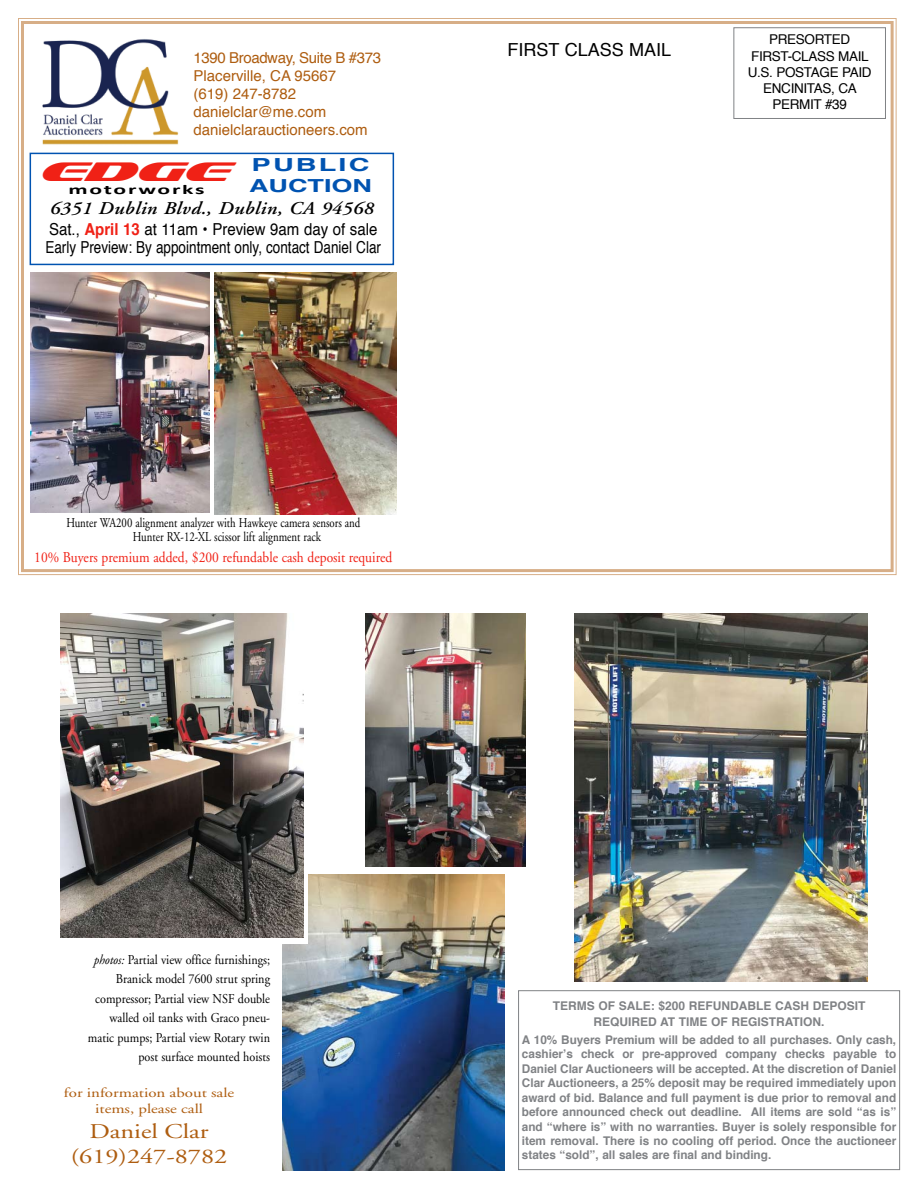
<style>
.page{position:relative;width:918px;height:1188px;background:#fff}
.page>*{position:absolute;margin:0;border:0;box-sizing:border-box;transform-origin:0 0}
.t1{font:italic 27px "Sofachrome Rg";color:#f02116;scale:1.5 1}
.t2{font:21px/25.2px "Adobe Garamond";color:#ae5d10;text-align:center;scale:1.25 1}
.t3{font:italic 600 18px "Adobe Garamond";letter-spacing:.025em;color:#000;scale:1.1 1}
.t4{font:18px "Helvetica";color:#000}
.t5{font:700 18px/21px "Helvetica";color:#0053b1;scale:1.6 1}
.t6{font:16.5px/18px "Helvetica";color:#000;scale:.91 1}
.t7{font:15px/18px "Helvetica";color:#ae5d10}
.t8{font:15px "Adobe Garamond";color:#f02116;scale:.9 1}
.t9{font:13.5px/19.5px "Adobe Garamond";color:#000;text-align:right;scale:.9 1}
.t10{font:13.5px/13.5px "Adobe Garamond";color:#000;scale:.8 1}
.t11{font:13.5px/16.2px "Helvetica";letter-spacing:-.025em;color:#000;text-align:center}
.t12{font:13.5px/16.2px "Adobe Garamond";color:#ae5d10;text-align:center;scale:1.25 1}
.t13{font:700 13.5px "Calibri";letter-spacing:.075em;color:#000;scale:1.75 1}
.t14{font:700 12px/14.4px "Helvetica";color:#808285;text-align:center}
.s1{font-weight:700;color:#f02116}
.s2{font-style:italic}
</style>
<div class="page">
<img style="left:282px;top:874px;width:222px;height:296px">
<svg style="left:18px;top:18px;width:879px;height:558px"></svg>
<div style="left:21px;top:21px;width:873px;height:551px;border:3px solid #d7ae87"></div>
<div style="left:501px;top:41px;width:171px;height:25px;background:#fff"></div>
<div style="left:733px;top:27px;width:153px;height:92px;border:1px solid #808285"></div>
<img style="left:40px;top:35px;width:139px;height:111px">
<div style="left:518px;top:990px;width:382px;height:180px;border:1px solid #808285"></div>
<img style="left:30px;top:272px;width:180px;height:241px">
<img style="left:215px;top:272px;width:181px;height:242px">
<div style="left:30px;top:153px;width:364px;height:112px;border:2px solid #0053b1"></div>
<div style="left:39px;top:223px;width:348px;height:36px;background:#fff"></div>
<div style="left:37px;top:156px;width:190px;height:28px;background:#fff"></div>
<div style="left:244px;top:858px;width:64px;height:86px;background:linear-gradient(to right,#fff,#fff)"></div>
<img style="left:365px;top:613px;width:161px;height:253px">
<img style="left:575px;top:613px;width:293px;height:368px">
<img style="left:60px;top:613px;width:243px;height:324px">
<p class="t7" style="left:194px;top:49px;width:189px">1390 Broadway, Suite B #373<br>Placerville, CA 95667<br>(619) 247-8782 danielclar@me.com danielclarauctioneers.com</p>
<h1 class="t1" style="left:37px;top:154px;width:128px">EDGE</h1>
<p class="t13" style="left:68px;top:181px;width:79px">motorworks</p>
<h3 class="t5" style="left:249px;top:154px;width:78px">PUBLIC<br>AUCTION</h3>
<h3 class="t3" style="left:50px;top:199px;width:296px">6351 Dublin Blvd., Dublin, CA 94568</h3>
<h3 class="t6" style="left:45px;top:221px;width:370px">Sat., <span class="s1">April 13</span> at 11am • Preview 9am day of sale<br>Early Preview: By appointment only, contact Daniel Clar</h3>
<p class="t10" style="left:133px;top:517px;width:286px;text-indent:-67px">Hunter WA200 alignment analyzer with Hawkeye camera sensors and<br>Hunter RX-12-XL scissor lift alignment rack</p>
<p class="t8" style="left:34px;top:549px;width:399px">10% Buyers premium added, $200 refundable cash deposit required</p>
<h3 class="t4" style="left:508px;top:36px;width:165px">FIRST CLASS MAIL</h3>
<p class="t11" style="left:748px;top:32px;width:125px">PRESORTED<br>FIRST-CLASS MAIL<br>U.S. POSTAGE PAID<br>ENCINITAS, CA<br>PERMIT #39</p>
<p class="t9" style="left:88px;top:950px;width:204px"><span class="s2">photos:</span> Partial view office furnishings; Branick model 7600 strut spring compressor; Partial view NSF double walled oil tanks with Graco pneu&shy;matic pumps; Partial view Rotary twin post surface mounted hoists</p>
<p class="t12" style="left:64px;top:1085px;width:138px">for information about sale items, please call</p>
<h2 class="t2" style="left:71px;top:1119px;width:127px">Daniel Clar (619)247-8782</h2>
<p class="t14" style="left:522px;top:997px;width:376px;line-height:17px">TERMS OF SALE: $200 REFUNDABLE CASH DEPOSIT<br>REQUIRED AT TIME OF REGISTRATION.<br>A 10% Buyers Premium will be added to all purchases. Only cash,</p>
<p class="t14" style="left:522px;top:1047px;width:376px;text-align:justify">cashier’s check or pre-approved company checks payable to Daniel Clar Auctioneers will be accepted. At the discretion of Daniel Clar Auctioneers, a 25% deposit may be required immediately upon award of bid. Balance and full payment is due prior to removal and before announced check out deadline. All items are sold “as is” and “where is” with no warranties. Buyer is solely responsible for item removal. There is no cooling off period. Once the auctioneer states “sold”, all sales are final and binding.</p>
</div>
